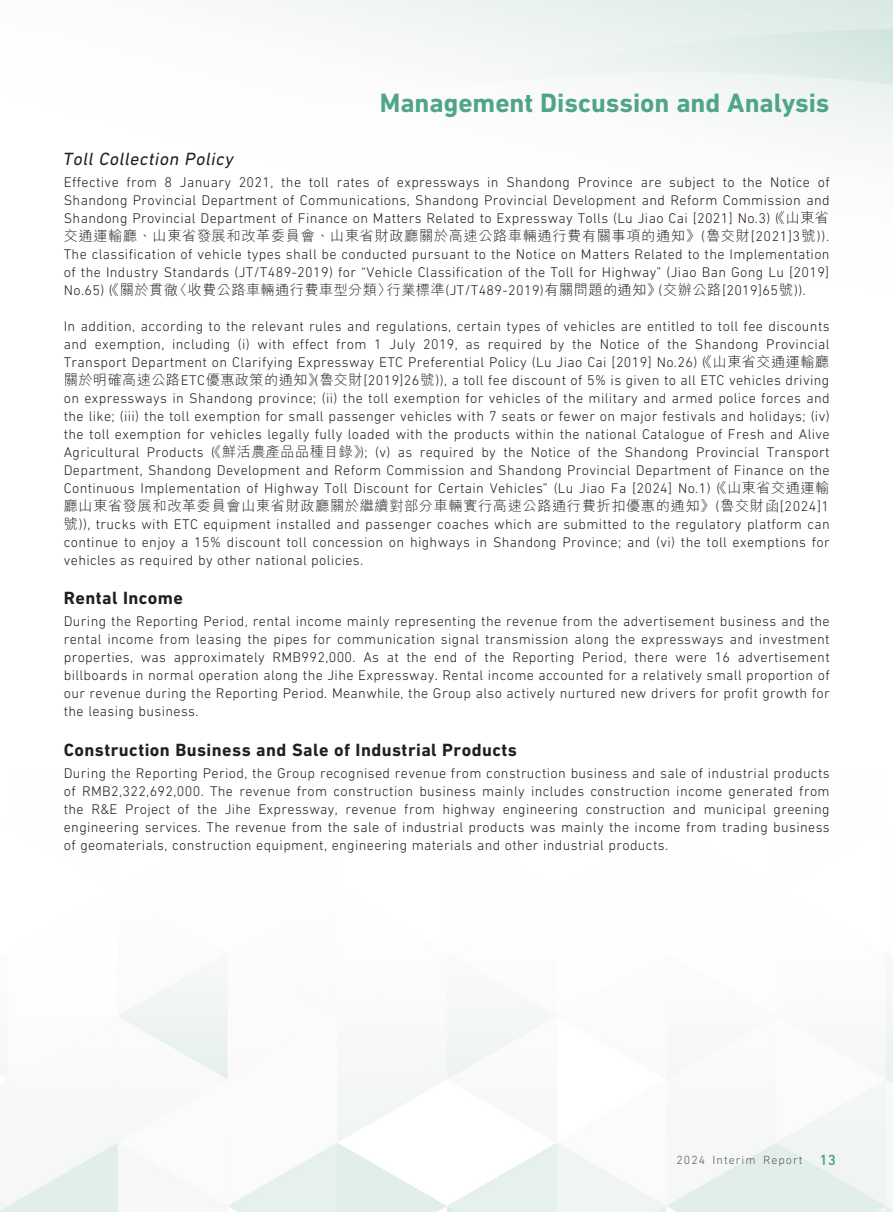
<style>
.page{position:relative;width:893px;height:1212px;background:#fff}
.page>*{position:absolute;margin:0;border:0;box-sizing:border-box;transform-origin:0 0}
.t1{font:700 27px "DIN Next LT Pro";color:#4fa586}
.t2{font:700 18px "DIN Next LT Pro";letter-spacing:.025em;color:#231f20}
.t3{font:italic 18px "DIN Next LT Pro";color:#231f20}
.t4{font:300 14.25px/18px "DIN Next LT Pro";letter-spacing:.025em;color:#231f20;text-align:justify}
.t5{font:300 14.25px "M Hei HK";letter-spacing:.04em;color:#231f20}
.t6{font:300 12px "DIN Next LT Pro";letter-spacing:.085em;color:#57585a}
.s1{font-family:"M Hei HK"}
.s2{font-family:"DIN Next LT Pro"}
.s3{font-weight:500;font-size:15px;color:#4fa586}
</style>
<div class="page">
<h1 class="t1" style="left:380px;top:87px;width:451px">Management Discussion and Analysis</h1>
<p class="t3" style="left:63px;top:148px;width:175px">Toll Collection Policy</p>
<p class="t4" style="left:64px;top:173px;width:767px">Effective from 8 January 2021, the toll rates of expressways in Shandong Province are subject to the Notice of Shandong Provincial Department of Communications, Shandong Provincial Development and Reform Commission and Shandong Provincial Department of Finance on Matters Related to Expressway Tolls (Lu Jiao Cai [2021] No.3) (<span class="s1">《山東省</span></p>
<p class="t5" style="left:64px;top:229px;width:767px">交通運輸廳、山東省發展和改革委員會、山東省財政廳關於高速公路車輛通行費有關事項的通知》 <span class="s2">(</span>魯交財<span class="s2">[2021]3</span>號<span class="s2">)).</span></p>
<p class="t4" style="left:64px;top:245px;width:767px">The classification of vehicle types shall be conducted pursuant to the Notice on Matters Related to the Implementation of the Industry Standards (JT/T489-2019) for “Vehicle Classification of the Toll for Highway” (Jiao Ban Gong Lu [2019]</p>
<p class="t5" style="left:64px;top:283px;width:743px"><span class="s2">No.65) (</span>《關於貫徹〈收費公路車輛通行費車型分類〉行業標準<span class="s2">(JT/T489-2019)</span>有關問題的通知》<span class="s2">(</span>交辦公路<span class="s2">[2019]65</span>號<span class="s2">)).</span></p>
<p class="t4" style="left:64px;top:317px;width:767px">In addition, according to the relevant rules and regulations, certain types of vehicles are entitled to toll fee discounts and exemption, including (i) with effect from 1 July 2019, as required by the Notice of the Shandong Provincial Transport Department on Clarifying Expressway ETC Preferential Policy (Lu Jiao Cai [2019] No.26) (<span class="s1">《山東省交通運輸廳關於明確高速公路</span>ETC<span class="s1">優惠政策的通知》</span>(<span class="s1">魯交財</span>[2019]26<span class="s1">號</span>)), a toll fee discount of 5% is given to all ETC vehicles driving on expressways in Shandong province; (ii) the toll exemption for vehicles of the military and armed police forces and the like; (iii) the toll exemption for small passenger vehicles with 7 seats or fewer on major festivals and holidays; (iv) the toll exemption for vehicles legally fully loaded with the products within the national Catalogue of Fresh and Alive Agricultural Products (<span class="s1">《鮮活農產品品種目錄》</span>); (v) as required by the Notice of the Shandong Provincial Transport Department, Shandong Development and Reform Commission and Shandong Provincial Department of Finance on the Continuous Implementation of Highway Toll Discount for Certain Vehicles” (Lu Jiao Fa [2024] No.1) (<span class="s1">《山東省交通運輸</span></p>
<p class="t5" style="left:64px;top:499px;width:767px">廳山東省發展和改革委員會山東省財政廳關於繼續對部分車輛實行高速公路通行費折扣優惠的通知》 <span class="s2">(</span>魯交財函<span class="s2">[2024]1</span></p>
<p class="t4" style="left:64px;top:515px;width:767px"><span class="s1">號</span>)), trucks with ETC equipment installed and passenger coaches which are submitted to the regulatory platform can continue to enjoy a 15% discount toll concession on highways in Shandong Province; and (vi) the toll exemptions for vehicles as required by other national policies.</p>
<p class="t2" style="left:64px;top:587px;width:121px">Rental Income</p>
<p class="t4" style="left:64px;top:612px;width:767px">During the Reporting Period, rental income mainly representing the revenue from the advertisement business and the rental income from leasing the pipes for communication signal transmission along the expressways and investment properties, was approximately RMB992,000. As at the end of the Reporting Period, there were 16 advertisement billboards in normal operation along the Jihe Expressway. Rental income accounted for a relatively small proportion of our revenue during the Reporting Period. Meanwhile, the Group also actively nurtured new drivers for profit growth for the leasing business.</p>
<p class="t2" style="left:64px;top:739px;width:455px">Construction Business and Sale of Industrial Products</p>
<p class="t4" style="left:64px;top:764px;width:767px">During the Reporting Period, the Group recognised revenue from construction business and sale of industrial products of RMB2,322,692,000. The revenue from construction business mainly includes construction income generated from the R&amp;E Project of the Jihe Expressway, revenue from highway engineering construction and municipal greening engineering services. The revenue from the sale of industrial products was mainly the income from trading business of geomaterials, construction equipment, engineering materials and other industrial products.</p>
<p class="t6" style="left:676px;top:1152px;width:161px">2024 Interim Report <span class="s3">13</span></p>
</div>
